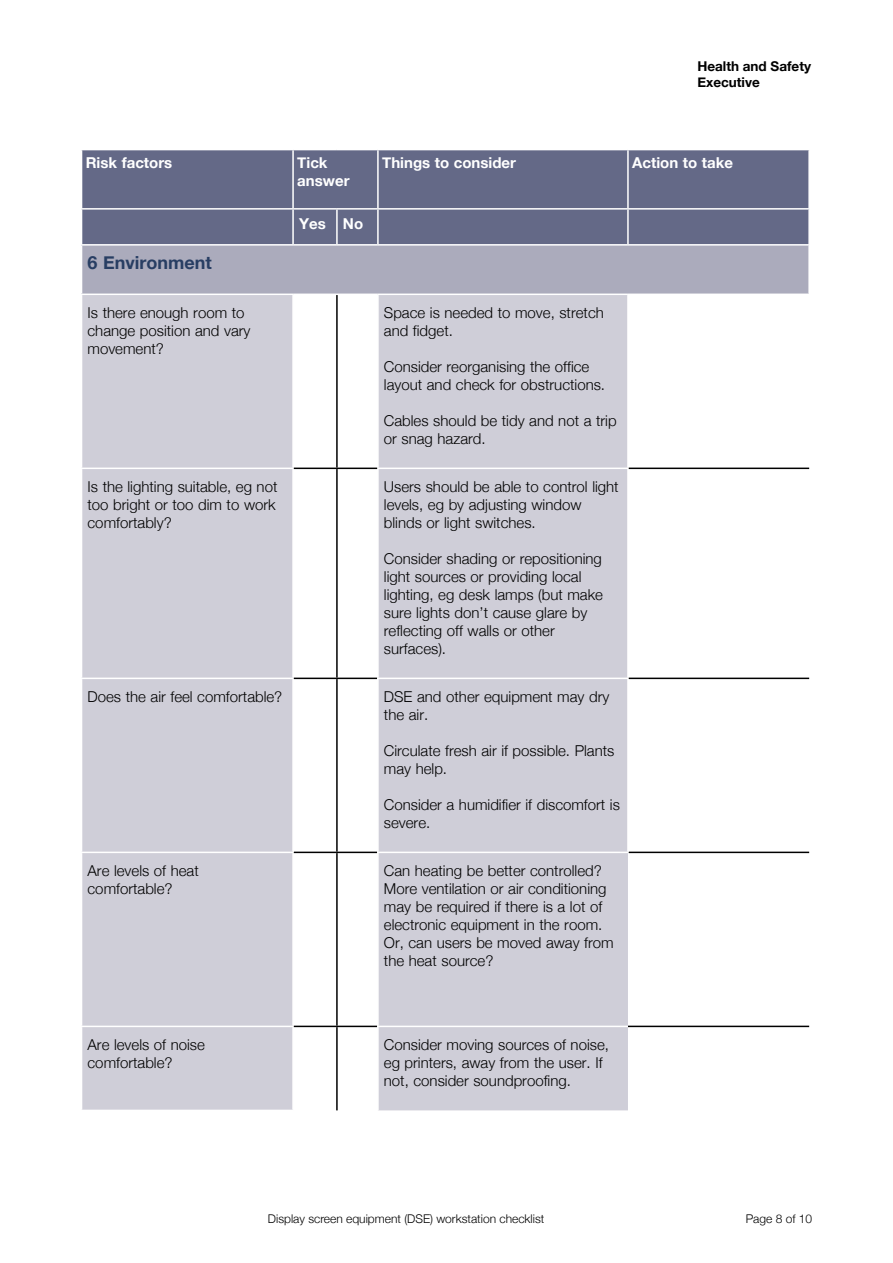
<style>
.page{position:relative;width:893px;height:1263px;background:#fff}
.page>*{position:absolute;margin:0;border:0;box-sizing:border-box;transform-origin:0 0}
.t1{font:700 18px "Helvetica Neue";color:#283e63}
.t2{font:300 15px/18px "Helvetica Neue";color:#000}
.t3{font:700 15px/18px "Helvetica Neue";color:#fff}
.t4{font:700 13.5px/15.8px "Helvetica Neue";color:#000}
.t5{font:300 12px "Helvetica Neue";color:#000}
</style>
<div class="page">
<div style="left:82px;top:150px;width:726px;height:94px;background:#646987"></div>
<div style="left:82px;top:245px;width:727px;height:49px;background:#ababbc"></div>
<svg style="left:82px;top:295px;width:546px;height:815px;background:#d6d5dd"></svg>
<hr style="left:292px;top:150px;width:2px;height:58px;background:#fff">
<hr style="left:377px;top:150px;width:2px;height:58px;background:#fff">
<hr style="left:627px;top:150px;width:2px;height:58px;background:#fff">
<hr style="left:81px;top:208px;width:212px;height:2px;background:#fff">
<hr style="left:293px;top:208px;width:44px;height:2px;background:#fff">
<hr style="left:292px;top:210px;width:2px;height:34px;background:#fff">
<hr style="left:337px;top:208px;width:41px;height:2px;background:#fff">
<hr style="left:336px;top:210px;width:2px;height:34px;background:#fff">
<hr style="left:378px;top:208px;width:250px;height:2px;background:#fff">
<hr style="left:377px;top:210px;width:2px;height:34px;background:#fff">
<hr style="left:628px;top:208px;width:182px;height:2px;background:#fff">
<hr style="left:627px;top:210px;width:2px;height:34px;background:#fff">
<hr style="left:81px;top:244px;width:212px;height:2px;background:#fff">
<hr style="left:293px;top:244px;width:44px;height:2px;background:#fff">
<hr style="left:337px;top:244px;width:41px;height:2px;background:#fff">
<hr style="left:378px;top:244px;width:250px;height:2px;background:#fff">
<hr style="left:628px;top:244px;width:182px;height:2px;background:#fff">
<hr style="left:808px;top:246px;width:2px;height:48px;background:#fff">
<hr style="left:292px;top:295px;width:2px;height:173px;background:#fff">
<hr style="left:377px;top:295px;width:2px;height:173px;background:#fff">
<hr style="left:627px;top:295px;width:2px;height:173px;background:#fff">
<hr style="left:81px;top:468px;width:213px;height:1px;background:#fff">
<hr style="left:292px;top:469px;width:2px;height:209px;background:#fff">
<hr style="left:377px;top:468px;width:252px;height:1px;background:#fff">
<hr style="left:377px;top:469px;width:2px;height:209px;background:#fff">
<hr style="left:627px;top:469px;width:2px;height:209px;background:#fff">
<hr style="left:81px;top:678px;width:213px;height:1px;background:#fff">
<hr style="left:81px;top:852px;width:213px;height:1px;background:#fff">
<hr style="left:292px;top:853px;width:2px;height:173px;background:#fff">
<hr style="left:81px;top:1026px;width:213px;height:1px;background:#fff">
<hr style="left:292px;top:1027px;width:2px;height:83px;background:#fff">
<hr style="left:336px;top:295px;width:2px;height:173px;background:#000">
<hr style="left:294px;top:468px;width:43px;height:1px;background:#000">
<hr style="left:337px;top:468px;width:40px;height:1px;background:#000">
<hr style="left:336px;top:469px;width:2px;height:209px;background:#000">
<hr style="left:629px;top:468px;width:180px;height:1px;background:#000">
<hr style="left:336px;top:853px;width:2px;height:173px;background:#000">
<hr style="left:294px;top:1026px;width:43px;height:1px;background:#000">
<hr style="left:337px;top:1026px;width:40px;height:1px;background:#000">
<hr style="left:336px;top:1027px;width:2px;height:83px;background:#000">
<hr style="left:628px;top:1026px;width:181px;height:1px;background:#000">
<hr style="left:294px;top:678px;width:43px;height:1px;background:#000">
<hr style="left:337px;top:678px;width:40px;height:1px;background:#000">
<hr style="left:336px;top:679px;width:2px;height:173px;background:#000">
<hr style="left:294px;top:852px;width:43px;height:1px;background:#000">
<hr style="left:337px;top:852px;width:40px;height:1px;background:#000">
<hr style="left:292px;top:679px;width:2px;height:173px;background:#fff">
<hr style="left:377px;top:678px;width:252px;height:1px;background:#fff">
<hr style="left:377px;top:679px;width:2px;height:173px;background:#fff">
<hr style="left:377px;top:852px;width:252px;height:1px;background:#fff">
<hr style="left:377px;top:853px;width:2px;height:173px;background:#fff">
<hr style="left:629px;top:678px;width:180px;height:1px;background:#000">
<hr style="left:629px;top:852px;width:180px;height:1px;background:#000">
<hr style="left:627px;top:679px;width:2px;height:173px;background:#fff">
<hr style="left:377px;top:1026px;width:251px;height:1px;background:#fff">
<hr style="left:377px;top:1027px;width:2px;height:83px;background:#fff">
<p class="t4" style="left:697px;top:59px;width:115px">Health and Safety<br>Executive</p>
<p class="t3" style="left:86px;top:154px;width:88px">Risk factors</p>
<p class="t3" style="left:297px;top:154px;width:54px">Tick answer</p>
<p class="t3" style="left:382px;top:154px;width:135px">Things to consider</p>
<p class="t3" style="left:632px;top:154px;width:102px">Action to take</p>
<p class="t3" style="left:299px;top:215px;width:66px">Yes No</p>
<p class="t1" style="left:88px;top:248px;width:126px">6 Environment</p>
<p class="t2" style="left:88px;top:303px;width:164px">Is there enough room to change position and vary movement?</p>
<p class="t2" style="left:384px;top:303px;width:221px">Space is needed to move, stretch and fidget.</p>
<p class="t2" style="left:384px;top:357px;width:223px">Consider reorganising the office layout and check for obstructions.</p>
<p class="t2" style="left:384px;top:411px;width:234px">Cables should be tidy and not a trip or snag hazard.</p>
<p class="t2" style="left:88px;top:477px;width:191px;text-align:justify">Is the lighting suitable, eg not too bright or too dim to work comfortably?</p>
<p class="t2" style="left:384px;top:477px;width:236px">Users should be able to control light levels, eg by adjusting window blinds or light switches.</p>
<p class="t2" style="left:384px;top:549px;width:221px">Consider shading or repositioning light sources or providing local lighting, eg desk lamps (but make sure lights don’t cause glare by reflecting off walls or other surfaces).</p>
<p class="t2" style="left:88px;top:687px;width:196px">Does the air feel comfortable?</p>
<p class="t2" style="left:384px;top:687px;width:227px">DSE and other equipment may dry the air.</p>
<p class="t2" style="left:384px;top:741px;width:232px">Circulate fresh air if possible. Plants may help.</p>
<p class="t2" style="left:384px;top:795px;width:237px">Consider a humidifier if discomfort is severe.</p>
<p class="t2" style="left:88px;top:861px;width:113px">Are levels of heat comfortable?</p>
<p class="t2" style="left:384px;top:861px;width:231px">Can heating be better controlled?<br>More ventilation or air conditioning may be required if there is a lot of electronic equipment in the room.<br>Or, can users be moved away from the heat source?</p>
<p class="t2" style="left:88px;top:1035px;width:119px">Are levels of noise comfortable?</p>
<p class="t2" style="left:384px;top:1035px;width:227px">Consider moving sources of noise, eg printers, away from the user. If not, consider soundproofing.</p>
<p class="t5" style="left:268px;top:1208px;width:278px">Display screen equipment (DSE) workstation checklist</p>
<p class="t5" style="left:746px;top:1208px;width:68px">Page 8 of 10</p>
</div>
